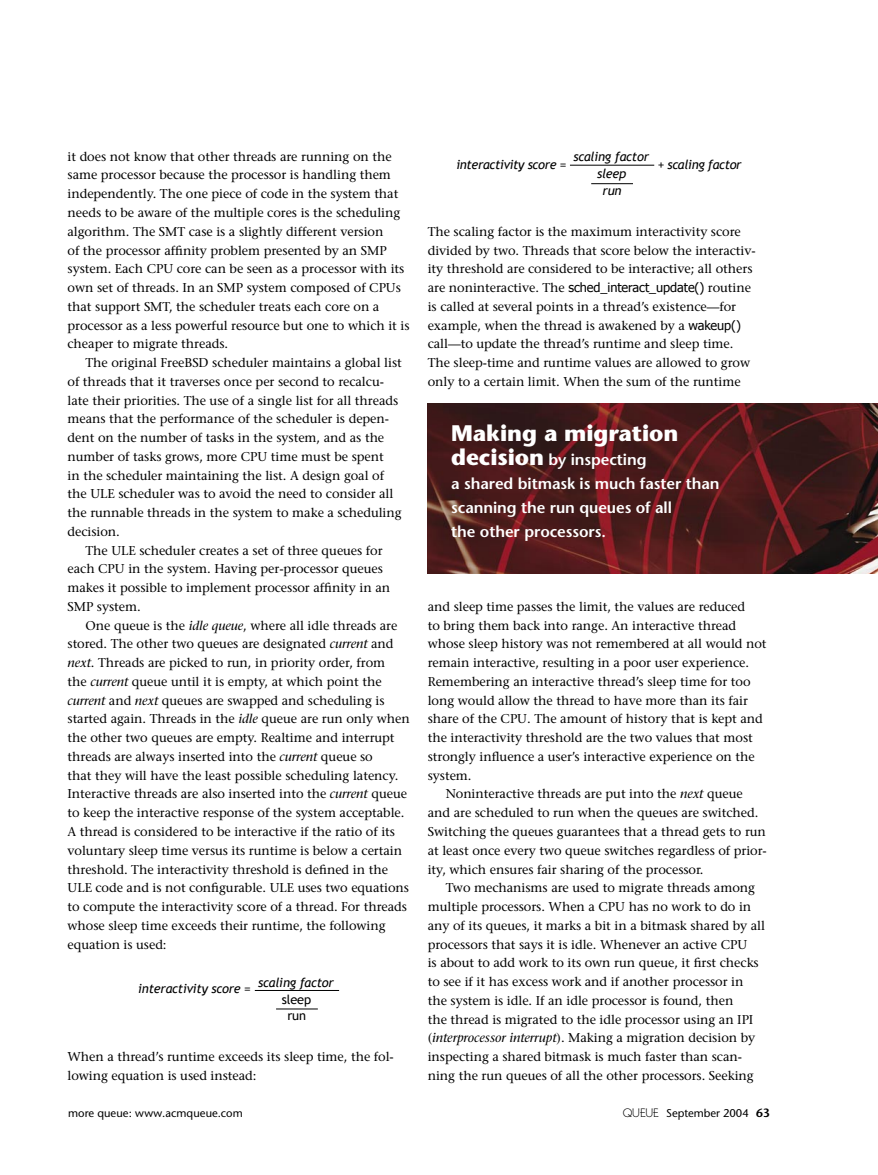
<style>
.page{position:relative;width:878px;height:1175px;background:#fff}
.page>*{position:absolute;margin:0;border:0;box-sizing:border-box;transform-origin:0 0}
.t1{font:700 22.5px "Stone Sans";letter-spacing:-.005em;color:#fff}
.t2{font:600 15.75px/24px "Stone Sans";letter-spacing:-.005em;color:#fff}
.Queue_body_copy{font:12.75px/18.8px "Stone Serif";letter-spacing:-.005em;color:#000}
.Queue_body_copy-no_indent{font:12.75px/18.8px "Stone Serif";letter-spacing:-.005em;color:#000}
.t3{font:italic 12.75px "Trebuchet MS";letter-spacing:-.015em;color:#000}
.t4{font:12.75px "Trebuchet MS";letter-spacing:-.015em;color:#000}
.t5{font:11.25px "Stone Sans";letter-spacing:.005em;color:#000}
.s1{font-style:italic}
.s2{font-family:"Tahoma"}
.s3{font-weight:700;font-size:22.5px}
.s4{font-family:"Wade Sans Light Plain";font-size:12.75px}
.s5{font-weight:600;font-size:12px}
</style>
<div class="page">
<hr style="left:255px;top:990px;width:84px;height:1px;background:#000">
<hr style="left:276px;top:1008px;width:42px;height:1px;background:#000">
<hr style="left:570px;top:165px;width:84px;height:1px;background:#000">
<hr style="left:591px;top:183px;width:42px;height:1px;background:#000">
<img style="left:428px;top:404px;width:450px;height:169px">
<p class="Queue_body_copy" style="left:68px;top:147px;width:343px">it does not know that other threads are running on the same processor because the processor is handling them independently. The one piece of code in the system that needs to be aware of the multiple cores is the scheduling algorithm. The SMT case is a slightly different version<br>of the processor affinity problem presented by an SMP system. Each CPU core can be seen as a processor with its own set of threads. In an SMP system composed of CPUs that support SMT, the scheduler treats each core on a processor as a less powerful resource but one to which it is cheaper to migrate threads.</p>
<p class="Queue_body_copy" style="left:68px;top:353px;width:336px;text-indent:18px">The original FreeBSD scheduler maintains a global list of threads that it traverses once per second to recalcu&shy;late their priorities. The use of a single list for all threads means that the performance of the scheduler is depen&shy;dent on the number of tasks in the system, and as the number of tasks grows, more CPU time must be spent<br>in the scheduler maintaining the list. A design goal of the ULE scheduler was to avoid the need to consider all the runnable threads in the system to make a scheduling decision.</p>
<p class="Queue_body_copy" style="left:68px;top:540px;width:324px;text-indent:18px">The ULE scheduler creates a set of three queues for each CPU in the system. Having per-processor queues makes it possible to implement processor affinity in an SMP system.</p>
<p class="Queue_body_copy" style="left:68px;top:615px;width:344px;text-indent:18px">One queue is the <span class="s1">idle queue</span>, where all idle threads are stored. The other two queues are designated <span class="s1">current</span> and <span class="s1">next</span>. Threads are picked to run, in priority order, from<br>the <span class="s1">current</span> queue until it is empty, at which point the <span class="s1">current</span> and <span class="s1">next</span> queues are swapped and scheduling is started again. Threads in the <span class="s1">idle</span> queue are run only when the other two queues are empty. Realtime and interrupt threads are always inserted into the <span class="s1">current</span> queue so<br>that they will have the least possible scheduling latency.<br>Interactive threads are also inserted into the <span class="s1">current</span> queue to keep the interactive response of the system acceptable.<br>A thread is considered to be interactive if the ratio of its voluntary sleep time versus its runtime is below a certain threshold. The interactivity threshold is defined in the ULE code and is not configurable. ULE uses two equations to compute the interactivity score of a thread. For threads whose sleep time exceeds their runtime, the following equation is used:</p>
<p class="t3" style="left:138px;top:980px;width:114px">interactivity score =</p>
<p class="t3" style="left:258px;top:974px;width:77px">scaling factor</p>
<p class="t4" style="left:287px;top:1008px;width:20px">run</p>
<p class="t4" style="left:282px;top:991px;width:31px">sleep</p>
<p class="Queue_body_copy-no_indent" style="left:68px;top:1047px;width:328px">When a thread’s runtime exceeds its sleep time, the fol&shy;lowing equation is used instead:</p>
<p class="t3" style="left:573px;top:149px;width:77px">scaling factor</p>
<p class="t3" style="left:602px;top:183px;width:20px">run</p>
<p class="t3" style="left:456px;top:157px;width:112px">interactivity score =</p>
<p class="t3" style="left:657px;top:157px;width:85px">+ scaling factor</p>
<p class="t3" style="left:597px;top:166px;width:31px">sleep</p>
<p class="Queue_body_copy-no_indent" style="left:428px;top:222px;width:329px">The scaling factor is the maximum interactivity score divided by two. Threads that score below the interactiv&shy;ity threshold are considered to be interactive; all others are noninteractive. The <span class="s2">sched_interact_update()</span> routine is called at several points in a thread’s existence—for example, when the thread is awakened by a <span class="s2">wakeup() </span>call—to update the thread’s runtime and sleep time.<br>The sleep-time and runtime values are allowed to grow only to a certain limit. When the sum of the runtime</p>
<p class="t1" style="left:451px;top:418px;width:229px">Making a migration</p>
<p class="t2" style="left:451px;top:447px;width:270px"><span class="s3">decision</span> by inspecting<br>a shared bitmask is much faster than scanning the run queues of all<br>the other processors.</p>
<p class="Queue_body_copy-no_indent" style="left:428px;top:597px;width:340px">and sleep time passes the limit, the values are reduced<br>to bring them back into range. An interactive thread whose sleep history was not remembered at all would not remain interactive, resulting in a poor user experience.<br>Remembering an interactive thread’s sleep time for too long would allow the thread to have more than its fair share of the CPU. The amount of history that is kept and the interactivity threshold are the two values that most strongly influence a user’s interactive experience on the system.</p>
<p class="Queue_body_copy" style="left:428px;top:784px;width:340px;text-indent:18px">Noninteractive threads are put into the <span class="s1">next</span> queue and are scheduled to run when the queues are switched.<br>Switching the queues guarantees that a thread gets to run at least once every two queue switches regardless of prior&shy;ity, which ensures fair sharing of the processor.</p>
<p class="Queue_body_copy" style="left:428px;top:878px;width:339px;text-indent:18px">Two mechanisms are used to migrate threads among multiple processors. When a CPU has no work to do in any of its queues, it marks a bit in a bitmask shared by all processors that says it is idle. Whenever an active CPU<br>is about to add work to its own run queue, it first checks to see if it has excess work and if another processor in the system is idle. If an idle processor is found, then<br>the thread is migrated to the idle processor using an IPI (<span class="s1">interprocessor interrupt</span>). Making a migration decision by inspecting a shared bitmask is much faster than scan&shy;ning the run queues of all the other processors. Seeking</p>
<p class="t5" style="left:68px;top:1106px;width:176px">more queue: www.acmqueue.com</p>
<p class="t5" style="left:622px;top:1106px;width:149px"><span class="s4">QUEUE</span> September 2004 <span class="s5">63</span></p>
</div>
